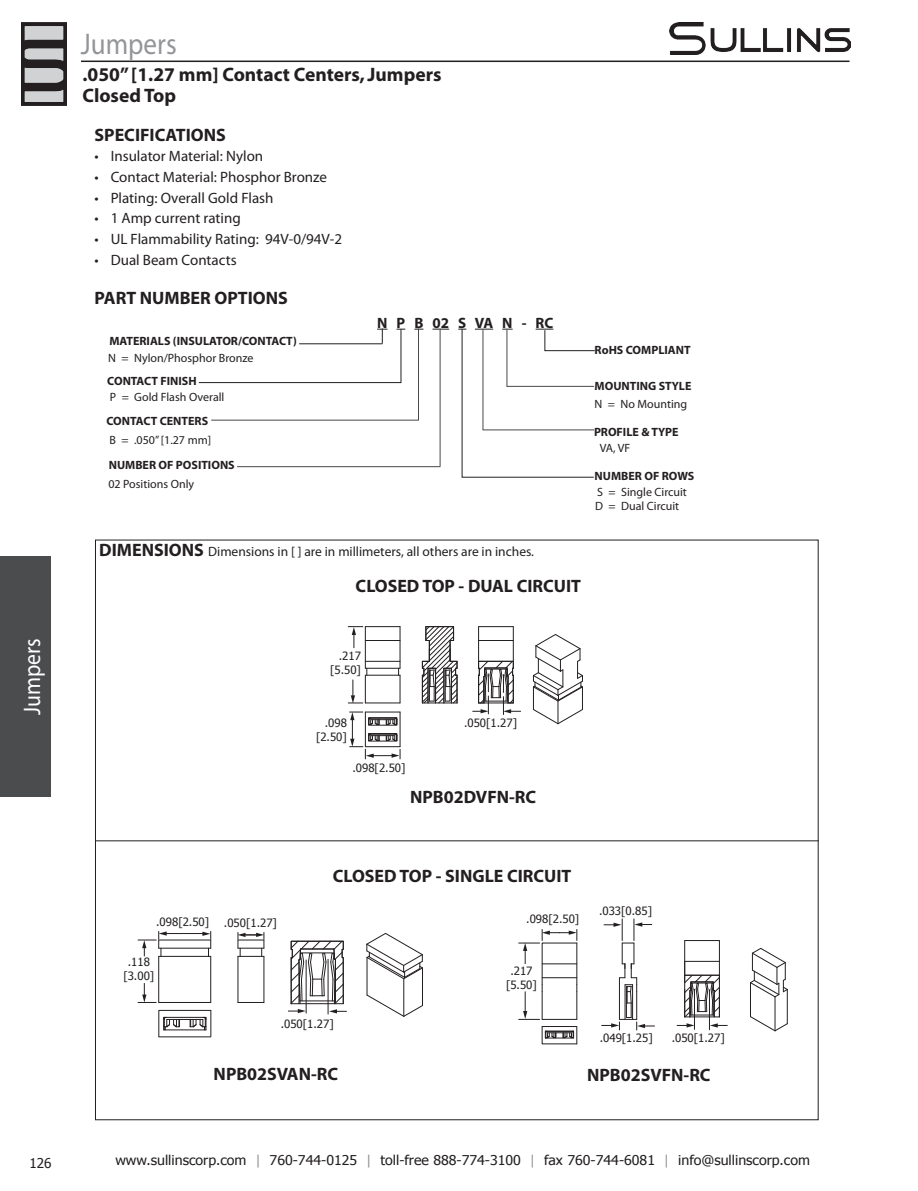
<style>
.page{position:relative;width:918px;height:1191px;background:#fff}
.page>*{position:absolute;margin:0;border:0;box-sizing:border-box;transform-origin:0 0}
.t1{font:30px "Myriad";color:#939598;scale:.9 1}
.t2{font:24px "Myriad";color:#fff;scale:.9 1}
.CONTENTTITLE{font:700 19.5px "Myriad";color:#231f20}
.t3{font:700 18px "Myriad";color:#231f20}
.t4{font:700 18px "Myriad Pro";color:#231f20}
.t5{font:15px "Myriad Pro";color:#231f20}
.t6{font:700 15px "Myriad";color:#231f20}
.t7{font:13.5px "Tahoma";color:#231f20;scale:1.05 1}
.t8{font:13.5px "Myriad Pro";color:#231f20}
.t9{font:13.5px "Tahoma";color:#231f20}
.t10{font:700 12px "Myriad Pro";color:#231f20}
.t11{font:12px "Myriad Pro";color:#231f20}
.t12{font:11.4px/13.6px "Tahoma";color:#231f20;text-align:center}
.s1{font-weight:700;font-size:18px}
.s2{color:#939598}
</style>
<div class="page">
<img style="left:669px;top:22px;width:181px;height:33px">
<hr style="left:81px;top:61px;width:769px;height:1px;background:#231f20">
<img style="left:22px;top:23px;width:44px;height:82px">
<div style="left:0;top:556px;width:51px;height:240px;background:#4b4c4d"></div>
<svg style="left:433px;top:329px;width:16px;height:1px"></svg>
<svg style="left:458px;top:328px;width:137px;height:150px"></svg>
<svg style="left:677px;top:1023px;width:17px;height:4px"></svg>
<svg style="left:710px;top:1023px;width:17px;height:4px"></svg>
<hr style="left:165px;top:933px;width:39px;height:1px;background:#231f20">
<svg style="left:366px;top:933px;width:57px;height:46px"></svg>
<hr style="left:403px;top:978px;width:1px;height:38px;background:#231f20">
<hr style="left:422px;top:968px;width:1px;height:37px;background:#231f20">
<svg style="left:366px;top:994px;width:57px;height:23px"></svg>
<hr style="left:367px;top:957px;width:1px;height:38px;background:#231f20">
<svg style="left:532px;top:634px;width:51px;height:90px"></svg>
<hr style="left:787px;top:989px;width:1px;height:34px;background:#231f20">
<hr style="left:775px;top:996px;width:1px;height:34px;background:#231f20">
<svg style="left:750px;top:1015px;width:38px;height:16px"></svg>
<hr style="left:750px;top:982px;width:1px;height:34px;background:#231f20">
<svg style="left:750px;top:947px;width:38px;height:50px"></svg>
<svg style="left:138px;top:983px;width:18px;height:20px"></svg>
<svg style="left:238px;top:1002px;width:26px;height:1px"></svg>
<hr style="left:159px;top:939px;width:52px;height:1px;background:#231f20">
<hr style="left:159px;top:947px;width:52px;height:1px;background:#231f20">
<hr style="left:159px;top:956px;width:52px;height:1px;background:#231f20">
<hr style="left:159px;top:1002px;width:52px;height:1px;background:#231f20">
<hr style="left:158px;top:956px;width:1px;height:46px;background:#231f20">
<svg style="left:138px;top:931px;width:29px;height:25px"></svg>
<hr style="left:238px;top:956px;width:1px;height:46px;background:#231f20">
<svg style="left:202px;top:931px;width:9px;height:25px"></svg>
<hr style="left:210px;top:956px;width:1px;height:46px;background:#231f20">
<svg style="left:238px;top:932px;width:27px;height:25px"></svg>
<hr style="left:264px;top:956px;width:1px;height:46px;background:#231f20">
<svg style="left:288px;top:940px;width:58px;height:73px"></svg>
<svg style="left:158px;top:1009px;width:54px;height:28px"></svg>
<hr style="left:159px;top:1036px;width:52px;height:1px;background:#231f20">
<svg style="left:348px;top:626px;width:15px;height:21px"></svg>
<hr style="left:365px;top:626px;width:35px;height:1px;background:#231f20">
<hr style="left:365px;top:626px;width:1px;height:42px;background:#231f20">
<hr style="left:400px;top:626px;width:1px;height:42px;background:#231f20">
<hr style="left:365px;top:661px;width:35px;height:1px;background:#231f20">
<svg style="left:348px;top:668px;width:53px;height:35px"></svg>
<hr style="left:365px;top:640px;width:35px;height:1px;background:#231f20">
<hr style="left:513px;top:626px;width:1px;height:42px;background:#231f20">
<hr style="left:478px;top:626px;width:1px;height:42px;background:#231f20">
<hr style="left:479px;top:640px;width:34px;height:1px;background:#231f20">
<hr style="left:479px;top:626px;width:34px;height:1px;background:#231f20">
<svg style="left:422px;top:626px;width:36px;height:77px"></svg>
<svg style="left:473px;top:660px;width:47px;height:54px"></svg>
<hr style="left:709px;top:989px;width:1px;height:40px;background:#231f20">
<hr style="left:694px;top:989px;width:1px;height:40px;background:#231f20">
<hr style="left:685px;top:940px;width:34px;height:1px;background:#231f20">
<hr style="left:684px;top:940px;width:1px;height:42px;background:#231f20">
<hr style="left:719px;top:940px;width:1px;height:42px;background:#231f20">
<svg style="left:684px;top:961px;width:36px;height:56px"></svg>
<svg style="left:602px;top:919px;width:52px;height:111px"></svg>
<svg style="left:519px;top:929px;width:59px;height:115px"></svg>
<hr style="left:306px;top:960px;width:1px;height:53px;background:#231f20">
<hr style="left:328px;top:959px;width:1px;height:55px;background:#231f20">
<svg style="left:350px;top:711px;width:51px;height:48px"></svg>
<hr style="left:96px;top:840px;width:723px;height:1px;background:#231f20">
<svg style="left:198px;top:328px;width:207px;height:55px"></svg>
<hr style="left:299px;top:343px;width:83px;height:1px;background:#231f20">
<hr style="left:211px;top:420px;width:208px;height:1px;background:#4a4848">
<hr style="left:237px;top:466px;width:203px;height:1px;background:#4a4848">
<hr style="left:418px;top:328px;width:1px;height:92px;background:#4a4848">
<hr style="left:440px;top:328px;width:1px;height:138px;background:#4a4848">
<hr style="left:483px;top:329px;width:1px;height:101px;background:#4a4848">
<hr style="left:507px;top:330px;width:1px;height:57px;background:#4a4848">
<hr style="left:507px;top:386px;width:87px;height:1px;background:#4a4848">
<hr style="left:483px;top:429px;width:111px;height:1px;background:#4a4848">
<h1 class="t1" style="left:81px;top:29px;width:108px">Jumpers</h1>
<p class="CONTENTTITLE" style="left:82px;top:65px;width:361px">.050” [1.27 mm] Contact Centers, Jumpers</p>
<p class="CONTENTTITLE" style="left:82px;top:86px;width:95px">Closed Top</p>
<p class="t4" style="left:94px;top:123px;width:133px">SPECIFICATIONS</p>
<p class="t5" style="left:94px;top:147px;width:170px">• Insulator Material: Nylon</p>
<p class="t5" style="left:94px;top:168px;width:234px">• Contact Material: Phosphor Bronze</p>
<p class="t5" style="left:94px;top:188px;width:180px">• Plating: Overall Gold Flash</p>
<p class="t5" style="left:94px;top:209px;width:148px">• 1 Amp current rating</p>
<p class="t5" style="left:94px;top:230px;width:249px">• UL Flammability Rating: 94V-0/94V-2</p>
<p class="t5" style="left:94px;top:250px;width:144px">• Dual Beam Contacts</p>
<h2 class="t2" style="left:20px;top:715px;width:87px;rotate:-90deg">Jumpers</h2>
<p class="t4" style="left:94px;top:286px;width:195px">PART NUMBER OPTIONS</p>
<p class="t10" style="left:110px;top:333px;width:189px">MATERIALS (INSULATOR/CONTACT)</p>
<p class="t10" style="left:107px;top:373px;width:91px">CONTACT FINISH</p>
<p class="t10" style="left:106px;top:413px;width:103px">CONTACT CENTERS</p>
<p class="t10" style="left:109px;top:457px;width:127px">NUMBER OF POSITIONS</p>
<p class="t11" style="left:108px;top:351px;width:9px">N</p>
<p class="t11" style="left:122px;top:351px;width:9px">=</p>
<p class="t11" style="left:134px;top:351px;width:121px">Nylon/Phosphor Bronze</p>
<p class="t11" style="left:110px;top:390px;width:8px">P</p>
<p class="t11" style="left:122px;top:390px;width:9px">=</p>
<p class="t11" style="left:134px;top:390px;width:92px">Gold Flash Overall</p>
<p class="t11" style="left:110px;top:432px;width:8px">B</p>
<p class="t11" style="left:122px;top:432px;width:9px">=</p>
<p class="t11" style="left:134px;top:432px;width:79px">.050” [1.27 mm]</p>
<p class="t11" style="left:108px;top:476px;width:87px">02 Positions Only</p>
<p class="t6" style="left:377px;top:315px;width:178px">N P B 02 S VA N - RC</p>
<p class="t8" style="left:99px;top:543px;width:436px"><span class="s1">DIMENSIONS</span> Dimensions in [ ] are in millimeters, all others are in inches.</p>
<p class="t3" style="left:356px;top:576px;width:227px">CLOSED TOP - DUAL CIRCUIT</p>
<p class="t10" style="left:595px;top:342px;width:97px">RoHS COMPLIANT</p>
<p class="t10" style="left:595px;top:378px;width:98px">MOUNTING STYLE</p>
<p class="t11" style="left:595px;top:396px;width:9px">N</p>
<p class="t11" style="left:608px;top:396px;width:9px">=</p>
<p class="t11" style="left:620px;top:396px;width:68px">No Mounting</p>
<p class="t10" style="left:594px;top:424px;width:86px">PROFILE &amp; TYPE</p>
<p class="t11" style="left:600px;top:440px;width:32px">VA, VF</p>
<p class="t10" style="left:595px;top:468px;width:101px">NUMBER OF ROWS</p>
<p class="t11" style="left:597px;top:485px;width:7px">S</p>
<p class="t11" style="left:609px;top:485px;width:9px">=</p>
<p class="t11" style="left:621px;top:485px;width:67px">Single Circuit</p>
<p class="t11" style="left:595px;top:498px;width:9px">D</p>
<p class="t11" style="left:609px;top:498px;width:9px">=</p>
<p class="t11" style="left:621px;top:498px;width:60px">Dual Circuit</p>
<p class="t12" style="left:330px;top:649px;width:32px;text-align:right">.217 [5.50]</p>
<p class="t12" style="left:316px;top:715px;width:32px;text-align:right">.098 [2.50]</p>
<p class="t12" style="left:352px;top:760px;width:55px">.098[2.50]</p>
<p class="t12" style="left:464px;top:715px;width:55px">.050[1.27]</p>
<p class="t3" style="left:410px;top:788px;width:128px">NPB02DVFN-RC</p>
<p class="t12" style="left:156px;top:914px;width:55px">.098[2.50]</p>
<p class="t12" style="left:123px;top:954px;width:32px">.118 [3.00]</p>
<p class="t12" style="left:224px;top:915px;width:55px">.050[1.27]</p>
<p class="t3" style="left:333px;top:867px;width:240px">CLOSED TOP - SINGLE CIRCUIT</p>
<p class="t12" style="left:526px;top:911px;width:55px">.098[2.50]</p>
<p class="t12" style="left:506px;top:963px;width:32px">.217 [5.50]</p>
<p class="t12" style="left:281px;top:1017px;width:55px">.050[1.27]</p>
<p class="t12" style="left:599px;top:903px;width:55px">.033[0.85]</p>
<p class="t12" style="left:600px;top:1030px;width:55px">.049[1.25]</p>
<p class="t12" style="left:672px;top:1031px;width:55px">.050[1.27]</p>
<p class="t3" style="left:214px;top:1065px;width:126px">NPB02SVAN-RC</p>
<p class="t3" style="left:587px;top:1065px;width:125px">NPB02SVFN-RC</p>
<p class="t9" style="left:29px;top:1153px;width:24px">126</p>
<p class="t7" style="left:115px;top:1151px;width:663px">www.sullinscorp.com <span class="s2">|</span> 760-744-0125 <span class="s2">|</span> toll-free 888-774-3100 <span class="s2">|</span> fax 760-744-6081 <span class="s2">|</span> info@sullinscorp.com</p>
</div>
